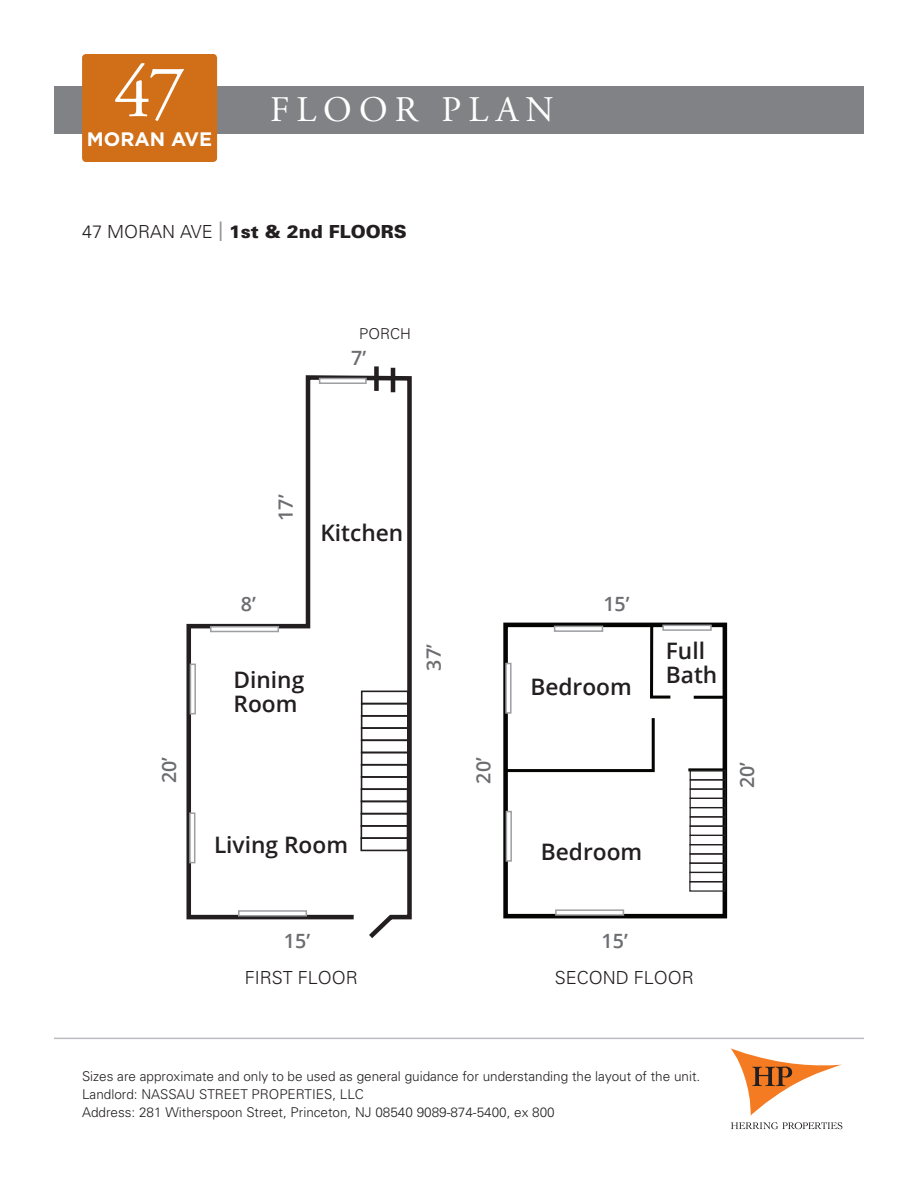
<style>
.page{position:relative;width:918px;height:1188px;background:#fff}
.page>*{position:absolute;margin:0;border:0;box-sizing:border-box;transform-origin:0 0}
.t1{font:36px "Adobe Garamond";letter-spacing:.2em;color:#fff}
.t2{font:600 22.65px/24.3px "Open Sans";color:#231f20}
.t3{font:600 19.65px "Open Sans";letter-spacing:-.005em;color:#6c6d70}
.t4{font:700 19.5px "Gotham";color:#fff}
.t5{font:900 18px "Univers";color:#231f20}
.t6{font:300 18px "Univers";color:#231f20}
.t7{font:300 15px "Univers";color:#231f20}
.t8{font:300 13.5px/18px "Univers";color:#231f20}
.s1{font-size:75px}
.s2{font-weight:300}
.s3{font-weight:300;font-size:27px;color:#939598}
</style>
<div class="page">
<hr style="left:54px;top:1038px;width:810px;height:1px;background:#bcbdc0">
<svg style="left:731px;top:1122px;width:111px;height:7px"></svg>
<svg style="left:730px;top:1048px;width:112px;height:68px"></svg>
<div style="left:54px;top:86px;width:810px;height:48px;background:#808285"></div>
<div style="left:82px;top:54px;width:135px;height:108px;background:#d06f18;border-radius:4px"></div>
<div style="left:503px;top:623px;width:224px;height:295px;border:5px solid #040503"></div>
<svg style="left:503px;top:715px;width:152px;height:59px"></svg>
<svg style="left:648px;top:624px;width:25px;height:75px"></svg>
<hr style="left:694px;top:696px;width:30px;height:3px;background:#040503">
<hr style="left:688px;top:768px;width:36px;height:3px;background:#040503">
<svg style="left:186px;top:373px;width:226px;height:565px"></svg>
<div style="left:690px;top:770px;width:36px;height:10px;border:1px solid #231f20"></div>
<div style="left:690px;top:779px;width:36px;height:11px;border:1px solid #231f20"></div>
<div style="left:690px;top:788px;width:36px;height:11px;border:1px solid #231f20"></div>
<div style="left:690px;top:798px;width:36px;height:10px;border:1px solid #231f20"></div>
<div style="left:690px;top:807px;width:36px;height:10px;border:1px solid #231f20"></div>
<div style="left:690px;top:816px;width:36px;height:11px;border:1px solid #231f20"></div>
<div style="left:690px;top:825px;width:36px;height:11px;border:1px solid #231f20"></div>
<div style="left:690px;top:835px;width:36px;height:10px;border:1px solid #231f20"></div>
<div style="left:689px;top:844px;width:37px;height:11px;border:1px solid #231f20"></div>
<div style="left:689px;top:853px;width:37px;height:11px;border:1px solid #231f20"></div>
<div style="left:689px;top:863px;width:37px;height:10px;border:1px solid #231f20"></div>
<div style="left:689px;top:872px;width:37px;height:10px;border:1px solid #231f20"></div>
<div style="left:689px;top:881px;width:36px;height:11px;border:1px solid #231f20"></div>
<div style="left:319px;top:378px;width:48px;height:6px;border:2px solid #9d9fa2"></div>
<div style="left:210px;top:626px;width:69px;height:6px;border:2px solid #9d9fa2"></div>
<div style="left:190px;top:664px;width:6px;height:50px;border:2px solid #9d9fa2"></div>
<div style="left:189px;top:812px;width:6px;height:51px;border:2px solid #9d9fa2"></div>
<div style="left:238px;top:910px;width:69px;height:6px;border:2px solid #9d9fa2"></div>
<div style="left:506px;top:664px;width:5px;height:49px;background:#fff"></div>
<div style="left:505px;top:663px;width:7px;height:51px;border:2px solid #9d9fa2"></div>
<div style="left:506px;top:811px;width:6px;height:51px;border:2px solid #9d9fa2"></div>
<div style="left:556px;top:910px;width:67px;height:5px;background:#fff"></div>
<div style="left:555px;top:909px;width:69px;height:7px;border:2px solid #9d9fa2"></div>
<div style="left:554px;top:626px;width:49px;height:6px;border:2px solid #9d9fa2"></div>
<div style="left:662px;top:625px;width:50px;height:6px;border:2px solid #9d9fa2"></div>
<div style="left:374px;top:366px;width:5px;height:25px;background:#231f20"></div>
<hr style="left:391px;top:368px;width:4px;height:24px;background:#231f20">
<h1 class="t1" style="left:114px;top:91px;width:442px"><span class="s1">47</span> FLOOR PLAN</h1>
<h3 class="t4" style="left:87px;top:128px;width:127px">MORAN AVE</h3>
<h3 class="t5" style="left:82px;top:220px;width:326px"><span class="s2">47 MORAN AVE</span> <span class="s3">|</span> 1st &amp; 2nd FLOORS</h3>
<p class="t7" style="left:359px;top:325px;width:53px">PORCH</p>
<h3 class="t3" style="left:351px;top:344px;width:17px">7’</h3>
<h3 class="t3" style="left:155px;top:783px;width:28px;rotate:-90deg">20’</h3>
<h3 class="t3" style="left:272px;top:521px;width:28px;rotate:-90deg">17’</h3>
<h3 class="t3" style="left:241px;top:590px;width:17px">8’</h3>
<h2 class="t2" style="left:320px;top:520px;width:84px">Kitchen</h2>
<h2 class="t2" style="left:234px;top:667px;width:72px">Dining<br>Room</h2>
<h3 class="t3" style="left:420px;top:671px;width:28px;rotate:-90deg">37’</h3>
<h2 class="t2" style="left:214px;top:832px;width:136px">Living Room</h2>
<h3 class="t3" style="left:284px;top:928px;width:28px">15’</h3>
<h3 class="t3" style="left:603px;top:590px;width:28px">15’</h3>
<h2 class="t2" style="left:530px;top:674px;width:103px">Bedroom</h2>
<h2 class="t2" style="left:666px;top:638px;width:53px">Full<br>Bath</h2>
<h3 class="t3" style="left:470px;top:784px;width:28px;rotate:-90deg">20’</h3>
<h3 class="t3" style="left:733px;top:788px;width:28px;rotate:-90deg">20’</h3>
<h2 class="t2" style="left:541px;top:840px;width:103px">Bedroom</h2>
<h3 class="t3" style="left:602px;top:928px;width:28px">15’</h3>
<h3 class="t6" style="left:245px;top:967px;width:115px">FIRST FLOOR</h3>
<h3 class="t6" style="left:555px;top:967px;width:141px">SECOND FLOOR</h3>
<p class="t8" style="left:82px;top:1066px;width:620px">Sizes are approximate and only to be used as general guidance for understanding the layout of the unit.<br>Landlord: NASSAU STREET PROPERTIES, LLC<br>Address: 281 Witherspoon Street, Princeton, NJ 08540 9089-874-5400, ex 800</p>
</div>
